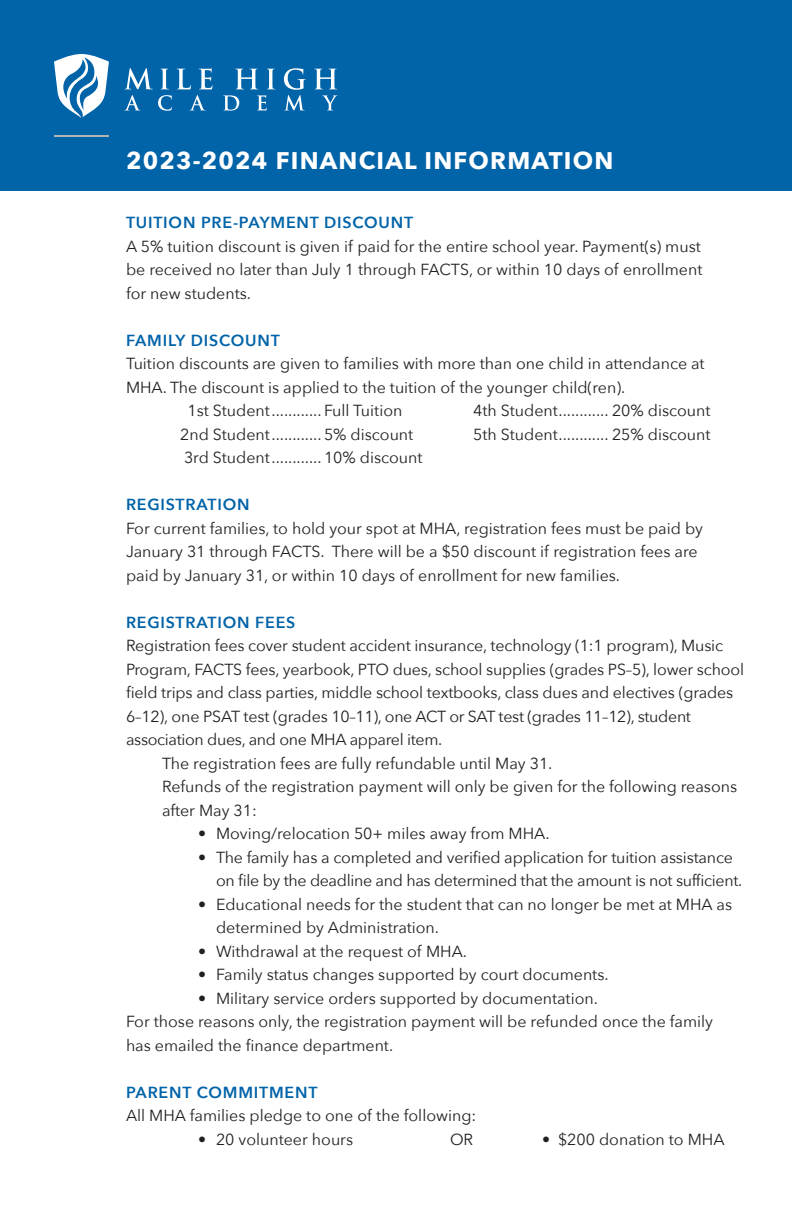
<style>
.page{position:relative;width:792px;height:1224px;background:#fff}
.page>*{position:absolute;margin:0;border:0;box-sizing:border-box;transform-origin:0 0}
.t1{font:700 24px "Avenir Next";letter-spacing:.05em;color:#fff}
.t2{font:16px/23.6px "Avenir Next";color:#231f20}
.t3{font:16px "Avenir Next";letter-spacing:-.02em;color:#231f20}
.t4{font:600 16px "Avenir Next";letter-spacing:.05em;color:#0163a8}
</style>
<div class="page">
<div style="left:0;top:0;width:792px;height:190px;background:#0163a8"></div>
<hr style="left:54px;top:135px;width:55px;height:2px;background:#b1b6b5">
<svg style="left:125px;top:68px;width:28px;height:21px"></svg>
<svg style="left:235px;top:69px;width:23px;height:20px"></svg>
<svg style="left:267px;top:69px;width:8px;height:20px"></svg>
<svg style="left:161px;top:69px;width:8px;height:20px"></svg>
<svg style="left:177px;top:69px;width:14px;height:20px"></svg>
<svg style="left:199px;top:68px;width:13px;height:21px"></svg>
<svg style="left:314px;top:69px;width:23px;height:20px"></svg>
<svg style="left:125px;top:95px;width:15px;height:15px"></svg>
<svg style="left:158px;top:95px;width:14px;height:16px"></svg>
<svg style="left:190px;top:95px;width:15px;height:15px"></svg>
<svg style="left:223px;top:95px;width:16px;height:16px"></svg>
<svg style="left:257px;top:95px;width:10px;height:15px"></svg>
<svg style="left:284px;top:68px;width:22px;height:42px"></svg>
<svg style="left:322px;top:95px;width:16px;height:15px"></svg>
<svg style="left:54px;top:54px;width:55px;height:64px"></svg>
<h1 class="t1" style="left:126px;top:139px;width:489px">2023-2024 FINANCIAL INFORMATION</h1>
<p class="t4" style="left:126px;top:209px;width:289px">TUITION PRE-PAYMENT DISCOUNT</p>
<p class="t2" style="left:126px;top:233px;width:578px;text-align:justify">A 5% tuition discount is given if paid for the entire school year. Payment(s) must be received no later than July 1 through FACTS, or within 10 days of enrollment for new students.</p>
<p class="t4" style="left:126px;top:326px;width:155px">FAMILY DISCOUNT</p>
<p class="t2" style="left:126px;top:351px;width:580px">Tuition discounts are given to families with more than one child in attendance at</p>
<p class="t2" style="left:126px;top:374px;width:501px">MHA. The discount is applied to the tuition of the younger child(ren).</p>
<p class="t2" style="left:188px;top:398px;width:216px">1st Student............ Full Tuition</p>
<p class="t2" style="left:473px;top:398px;width:239px">4th Student............ 20% discount</p>
<p class="t2" style="left:180px;top:421px;width:235px">2nd Student............ 5% discount</p>
<p class="t2" style="left:473px;top:421px;width:239px">5th Student............ 25% discount</p>
<p class="t2" style="left:184px;top:445px;width:240px">3rd Student............ 10% discount</p>
<p class="t4" style="left:126px;top:491px;width:125px">REGISTRATION</p>
<p class="t2" style="left:126px;top:516px;width:579px">For current families, to hold your spot at MHA, registration fees must be paid by<br>January 31 through FACTS. There will be a $50 discount if registration fees are paid by January 31, or within 10 days of enrollment for new families.</p>
<p class="t4" style="left:126px;top:608px;width:171px">REGISTRATION FEES</p>
<p class="t2" style="left:126px;top:633px;width:599px">Registration fees cover student accident insurance, technology (1:1 program), Music</p>
<p class="t2" style="left:126px;top:657px;width:620px">Program, FACTS fees, yearbook, PTO dues, school supplies (grades PS–5), lower school</p>
<p class="t2" style="left:126px;top:680px;width:609px">field trips and class parties, middle school textbooks, class dues and electives (grades</p>
<p class="t3" style="left:126px;top:703px;width:567px">6–12), one PSAT test (grades 10–11), one ACT or SAT test (grades 11–12), student</p>
<p class="t3" style="left:126px;top:726px;width:318px">association dues, and one MHA apparel item.</p>
<p class="t2" style="left:162px;top:751px;width:392px">The registration fees are fully refundable until May 31.</p>
<p class="t2" style="left:162px;top:774px;width:577px">Refunds of the registration payment will only be given for the following reasons</p>
<p class="t2" style="left:162px;top:798px;width:96px">after May 31:</p>
<p class="t2" style="left:198px;top:821px;width:353px">• Moving/relocation 50+ miles away from MHA.</p>
<p class="t2" style="left:216px;top:845px;width:528px;text-indent:-18px">• The family has a completed and verified application for tuition assistance on file by the deadline and has determined that the amount is not sufficient.</p>
<p class="t2" style="left:216px;top:892px;width:518px;text-indent:-18px">• Educational needs for the student that can no longer be met at MHA as determined by Administration.</p>
<p class="t2" style="left:198px;top:939px;width:271px">• Withdrawal at the request of MHA.</p>
<p class="t2" style="left:198px;top:962px;width:412px">• Family status changes supported by court documents.</p>
<p class="t2" style="left:126px;top:986px;width:589px;text-indent:72px">• Military service orders supported by documentation.<br>For those reasons only, the registration payment will be refunded once the family has emailed the finance department.</p>
<p class="t4" style="left:126px;top:1078px;width:193px">PARENT COMMITMENT</p>
<p class="t2" style="left:126px;top:1103px;width:352px">All MHA families pledge to one of the following:</p>
<p class="t2" style="left:198px;top:1127px;width:157px">• 20 volunteer hours</p>
<p class="t2" style="left:450px;top:1127px;width:25px">OR</p>
<p class="t2" style="left:542px;top:1127px;width:184px">• $200 donation to MHA</p>
</div>
